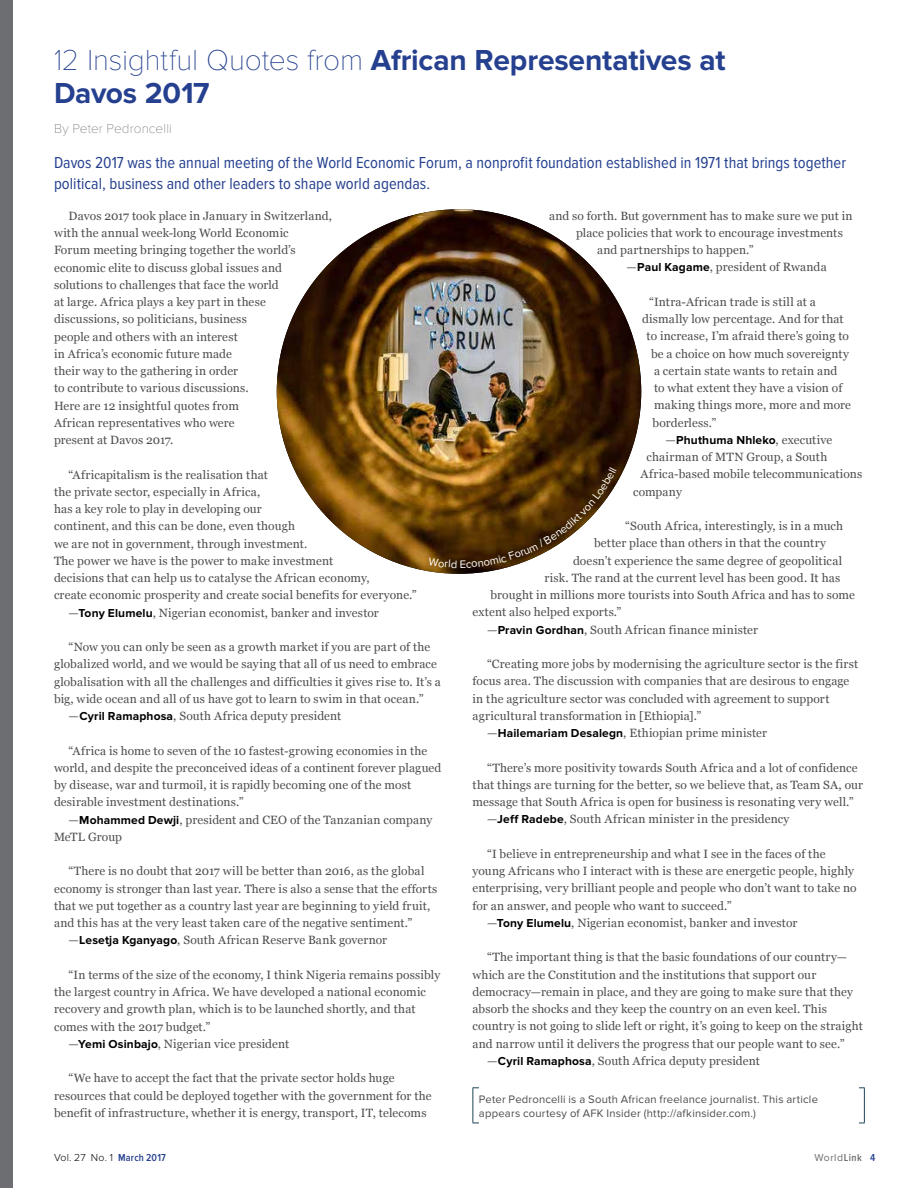
<style>
.page{position:relative;width:918px;height:1188px;background:#fff}
.page>*{position:absolute;margin:0;border:0;box-sizing:border-box;transform-origin:0 0}
.t1{font:700 30px/33px "Proxima Nova";letter-spacing:-.005em;color:#25408f}
.t2{font:16.5px/21px "Proxima Nova Cond";color:#25408f}
.t3{font:100 13.5px "Proxima Nova T";letter-spacing:.01em;color:#6d6e71}
.t4{font:12px/17.2px "Georgia";letter-spacing:.015em;color:#4d4d4f}
.t5{font:700 12px "Proxima Nova";letter-spacing:.01em;color:#000}
.t6{font:11.25px/14.2px "Proxima Nova";letter-spacing:.02em;color:#4d4d4f}
.t7{font:300 10.5px "Proxima Nova";letter-spacing:.015em;color:#000}
.t8{font:10.5px "Proxima Nova";letter-spacing:.045em;color:#6d6e71}
.s1{font-family:"Proxima Nova T";font-weight:100}
.s2{font-family:"Proxima Nova";font-weight:700;color:#000}
.s3{font-family:"Georgia";font-weight:400;color:#4d4d4f}
.s4{font-family:"Proxima Nova Cond";font-weight:600;color:#25408f}
.s5{font-family:"Proxima Nova Cond";font-weight:600}
</style>
<div class="page">
<div style="left:0;top:0;width:14px;height:1188px;background:#6d6e71"></div>
<hr style="left:472px;top:1087px;width:393px;height:1px;background:#1e4358">
<hr style="left:472px;top:1088px;width:1px;height:35px;background:#1e4358">
<hr style="left:864px;top:1088px;width:1px;height:35px;background:#1e4358">
<hr style="left:472px;top:1123px;width:393px;height:1px;background:#1e4358">
<div style="left:479px;top:1080px;width:379px;height:53px;background:#fff"></div>
<img style="left:277px;top:209px;width:364px;height:365px;border-radius:182px">
<svg style="left:428px;top:467px;width:189px;height:101px"></svg>
<h1 class="t1" style="left:54px;top:44px;width:673px"><span class="s1">12 Insightful Quotes from</span> African Representatives at<br>Davos 2017</h1>
<p class="t3" style="left:54px;top:120px;width:119px">By Peter Pedroncelli</p>
<h2 class="t2" style="left:54px;top:153px;width:794px">Davos 2017 was the annual meeting of the World Economic Forum, a nonprofit foundation established in 1971 that brings together political, business and other leaders to shape world agendas.</h2>
<p class="t4" style="left:54px;top:207px;width:280px;text-indent:15px">Davos 2017 took place in January in Switzerland, with the annual week-long World Economic<br>Forum meeting bringing together the world’s economic elite to discuss global issues and solutions to challenges that face the world<br>at large. Africa plays a key part in these discussions, so politicians, business<br>people and others with an interest<br>in Africa’s economic future made<br>their way to the gathering in order<br>to contribute to various discussions.<br>Here are 12 insightful quotes from<br>African representatives who were<br>present at Davos 2017.</p>
<p class="t4" style="left:69px;top:466px;width:201px">“Africapitalism is the realisation that</p>
<p class="t4" style="left:54px;top:483px;width:208px">the private sector, especially in Africa,</p>
<p class="t4" style="left:54px;top:500px;width:209px">has a key role to play in developing our</p>
<p class="t4" style="left:54px;top:518px;width:243px">continent, and this can be done, even though</p>
<p class="t4" style="left:54px;top:535px;width:255px">we are not in government, through investment.</p>
<p class="t4" style="left:54px;top:552px;width:281px">The power we have is the power to make investment</p>
<p class="t4" style="left:54px;top:569px;width:317px">decisions that can help us to catalyse the African economy,</p>
<p class="t4" style="left:54px;top:587px;width:364px">create economic prosperity and create social benefits for everyone.”</p>
<p class="t4" style="left:69px;top:604px;width:312px">—<span class="s2">Tony Elumelu</span>, Nigerian economist, banker and investor</p>
<p class="t4" style="left:69px;top:638px;width:363px">“Now you can only be seen as a growth market if you are part of the</p>
<p class="t4" style="left:54px;top:656px;width:385px">globalized world, and we would be saying that all of us need to embrace</p>
<p class="t4" style="left:54px;top:673px;width:388px">globalisation with all the challenges and difficulties it gives rise to. It’s a</p>
<p class="t4" style="left:54px;top:690px;width:371px">big, wide ocean and all of us have got to learn to swim in that ocean.”</p>
<p class="t4" style="left:69px;top:707px;width:274px">—<span class="s2">Cyril Ramaphosa</span>, South Africa deputy president</p>
<p class="t4" style="left:54px;top:742px;width:389px;text-indent:15px">“Africa is home to seven of the 10 fastest-growing economies in the world, and despite the preconceived ideas of a continent forever plagued by disease, war and turmoil, it is rapidly becoming one of the most desirable investment destinations.”</p>
<p class="t4" style="left:54px;top:811px;width:380px;text-indent:15px">—<span class="s2">Mohammed Dewji</span>, president and CEO of the Tanzanian company<br>MeTL Group</p>
<p class="t4" style="left:69px;top:863px;width:357px">“There is no doubt that 2017 will be better than 2016, as the global</p>
<p class="t4" style="left:54px;top:880px;width:385px">economy is stronger than last year. There is also a sense that the efforts</p>
<p class="t4" style="left:54px;top:897px;width:378px">that we put together as a country last year are beginning to yield fruit,</p>
<p class="t4" style="left:54px;top:914px;width:360px">and this has at the very least taken care of the negative sentiment.”</p>
<p class="t4" style="left:69px;top:931px;width:320px">—<span class="s2">Lesetja Kganyago</span>, South African Reserve Bank governor</p>
<p class="t4" style="left:69px;top:966px;width:373px">“In terms of the size of the economy, I think Nigeria remains possibly</p>
<p class="t4" style="left:54px;top:983px;width:373px">the largest country in Africa. We have developed a national economic</p>
<p class="t4" style="left:54px;top:1000px;width:363px">recovery and growth plan, which is to be launched shortly, and that</p>
<p class="t4" style="left:54px;top:1018px;width:158px">comes with the 2017 budget.”</p>
<p class="t4" style="left:69px;top:1035px;width:222px">—<span class="s2">Yemi Osinbajo</span>, Nigerian vice president</p>
<p class="t4" style="left:54px;top:1069px;width:379px;text-indent:15px">“We have to accept the fact that the private sector holds huge resources that could be deployed together with the government for the benefit of infrastructure, whether it is energy, transport, IT, telecoms</p>
<p class="t4" style="left:549px;top:207px;width:305px">and so forth. But government has to make sure we put in</p>
<p class="t4" style="left:576px;top:224px;width:268px">place policies that work to encourage investments</p>
<p class="t4" style="left:597px;top:241px;width:158px">and partnerships to happen.”</p>
<p class="t4" style="left:627px;top:259px;width:202px">—<span class="s2">Paul Kagame</span>, president of Rwanda</p>
<p class="t4" style="left:649px;top:293px;width:168px">“Intra-African trade is still at a</p>
<p class="t4" style="left:642px;top:310px;width:203px">dismally low percentage. And for that</p>
<p class="t4" style="left:647px;top:328px;width:204px">to increase, I’m afraid there’s going to</p>
<p class="t4" style="left:651px;top:345px;width:200px">be a choice on how much sovereignty</p>
<p class="t4" style="left:654px;top:362px;width:185px">a certain state wants to retain and</p>
<p class="t4" style="left:654px;top:379px;width:190px">to what extent they have a vision of</p>
<p class="t4" style="left:654px;top:397px;width:199px">making things more, more and more</p>
<p class="t4" style="left:653px;top:414px;width:65px">borderless.”</p>
<p class="t5" style="left:666px;top:433px;width:168px"><span class="s3">—</span>Phuthuma Nhleko<span class="s3">, executive</span></p>
<p class="t4" style="left:647px;top:448px;width:182px">chairman of MTN Group, a South</p>
<p class="t4" style="left:641px;top:466px;width:223px">Africa-based mobile telecommunications</p>
<p class="t4" style="left:633px;top:483px;width:50px">company</p>
<p class="t4" style="left:625px;top:517px;width:220px">“South Africa, interestingly, is in a much</p>
<p class="t4" style="left:594px;top:535px;width:234px">better place than others in that the country</p>
<p class="t4" style="left:573px;top:552px;width:271px">doesn’t experience the same degree of geopolitical</p>
<p class="t4" style="left:545px;top:569px;width:297px">risk. The rand at the current level has been good. It has</p>
<p class="t4" style="left:491px;top:586px;width:366px">brought in millions more tourists into South Africa and has to some</p>
<p class="t4" style="left:473px;top:604px;width:151px">extent also helped exports.”</p>
<p class="t4" style="left:487px;top:621px;width:273px">—<span class="s2">Pravin Gordhan</span>, South African finance minister</p>
<p class="t4" style="left:487px;top:655px;width:373px">“Creating more jobs by modernising the agriculture sector is the first</p>
<p class="t4" style="left:473px;top:673px;width:378px">focus area. The discussion with companies that are desirous to engage</p>
<p class="t4" style="left:473px;top:690px;width:359px">in the agriculture sector was concluded with agreement to support</p>
<p class="t4" style="left:473px;top:707px;width:230px">agricultural transformation in [Ethiopia].”</p>
<p class="t4" style="left:487px;top:724px;width:281px">—<span class="s2">Hailemariam Desalegn</span>, Ethiopian prime minister</p>
<p class="t4" style="left:487px;top:759px;width:372px">“There’s more positivity towards South Africa and a lot of confidence</p>
<p class="t4" style="left:473px;top:776px;width:392px">that things are turning for the better, so we believe that, as Team SA, our</p>
<p class="t4" style="left:473px;top:793px;width:383px">message that South Africa is open for business is resonating very well.”</p>
<p class="t4" style="left:487px;top:811px;width:304px">—<span class="s2">Jeff Radebe</span>, South African minister in the presidency</p>
<p class="t4" style="left:487px;top:845px;width:340px">“I believe in entrepreneurship and what I see in the faces of the</p>
<p class="t4" style="left:473px;top:862px;width:383px">young Africans who I interact with is these are energetic people, highly</p>
<p class="t4" style="left:473px;top:880px;width:386px">enterprising, very brilliant people and people who don’t want to take no</p>
<p class="t4" style="left:473px;top:897px;width:261px">for an answer, and people who want to succeed.”</p>
<p class="t4" style="left:487px;top:914px;width:312px">—<span class="s2">Tony Elumelu</span>, Nigerian economist, banker and investor</p>
<p class="t4" style="left:487px;top:949px;width:362px">“The important thing is that the basic foundations of our country—</p>
<p class="t4" style="left:473px;top:966px;width:345px">which are the Constitution and the institutions that support our</p>
<p class="t4" style="left:473px;top:983px;width:382px">democracy—remain in place, and they are going to make sure that they</p>
<p class="t4" style="left:473px;top:1000px;width:356px">absorb the shocks and they keep the country on an even keel. This</p>
<p class="t4" style="left:473px;top:1017px;width:392px">country is not going to slide left or right, it’s going to keep on the straight</p>
<p class="t4" style="left:473px;top:1035px;width:374px">and narrow until it delivers the progress that our people want to see.”</p>
<p class="t4" style="left:487px;top:1052px;width:274px">—<span class="s2">Cyril Ramaphosa</span>, South Africa deputy president</p>
<p class="t6" style="left:479px;top:1092px;width:341px">Peter Pedroncelli is a South African freelance journalist. This article appears courtesy of AFK Insider (http://afkinsider.com.)</p>
<p class="t7" style="left:54px;top:1151px;width:113px">Vol. 27 No. 1 <span class="s4">March 2017</span></p>
<p class="t8" style="left:814px;top:1151px;width:62px">World<span class="s5">Link</span> <span class="s4">4</span></p>
</div>
